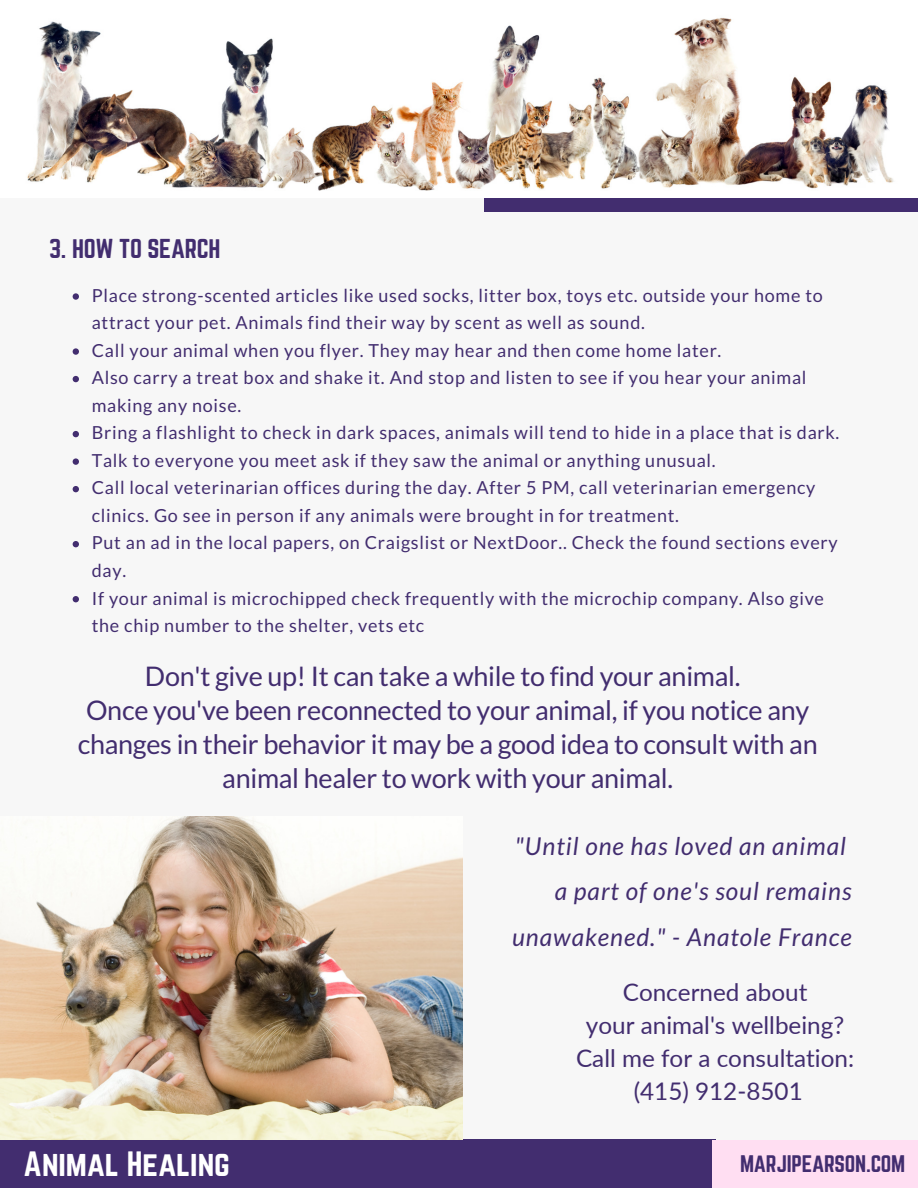
<style>
.page{position:relative;width:918px;height:1188px;background:#f7f7f7}
.page>*{position:absolute;margin:0;border:0;box-sizing:border-box;transform-origin:0 0}
.t1{font:31.5px "Norwester";color:#fff}
.t2{font:27px/33.9px "Lato";letter-spacing:-.01em;color:#422d6f;text-align:center}
.t3{font:italic 24.6px/45.5px "Lato";letter-spacing:.04em;color:#422d6f;text-align:right}
.t4{font:24.3px/33px "Lato";color:#422d6f;text-align:center}
.t5{font:24px "Norwester";letter-spacing:-.01em;color:#422d6f}
.t6{font:21px "Norwester";letter-spacing:-.01em;color:#422d6f}
.t7{font:18px/27.5px "Lato";letter-spacing:.04em;color:#422d6f}
</style>
<div class="page">
<div style="left:0;top:1140px;width:716px;height:48px;background:#422d6f"></div>
<div style="left:712px;top:1140px;width:206px;height:48px;background:#ffdef2"></div>
<div style="left:485px;top:198px;width:433px;height:14px;background:#422d6f"></div>
<img style="left:0;top:817px;width:462px;height:322px">
<img style="left:27px;top:18px;width:866px;height:173px">
<svg style="left:73px;top:293px;width:6px;height:7px"></svg>
<svg style="left:73px;top:348px;width:6px;height:7px"></svg>
<svg style="left:73px;top:376px;width:6px;height:6px"></svg>
<svg style="left:73px;top:431px;width:6px;height:6px"></svg>
<svg style="left:73px;top:458px;width:6px;height:7px"></svg>
<svg style="left:73px;top:486px;width:6px;height:6px"></svg>
<svg style="left:73px;top:541px;width:6px;height:6px"></svg>
<svg style="left:73px;top:596px;width:6px;height:6px"></svg>
<h3 class="t5" style="left:49px;top:237px;width:173px">3. HOW TO SEARCH</h3>
<p class="t7" style="left:92px;top:281px;width:749px">Place strong-scented articles like used socks, litter box, toys etc. outside your home to attract your pet. Animals find their way by scent as well as sound.<br>Call your animal when you flyer. They may hear and then come home later.<br>Also carry a treat box and shake it. And stop and listen to see if you hear your animal making any noise.<br>Bring a flashlight to check in dark spaces, animals will tend to hide in a place that is dark.<br>Talk to everyone you meet ask if they saw the animal or anything unusual.<br>Call local veterinarian offices during the day. After 5 PM, call veterinarian emergency clinics. Go see in person if any animals were brought in for treatment.<br>Put an ad in the local papers, on Craigslist or NextDoor.. Check the found sections every day.<br>If your animal is microchipped check frequently with the microchip company. Also give the chip number to the shelter, vets etc</p>
<h2 class="t2" style="left:78px;top:659px;width:741px">Don't give up! It can take a while to find your animal.<br>Once you've been reconnected to your animal, if you notice any changes in their behavior it may be a good idea to consult with an animal healer to work with your animal.</h2>
<h3 class="t3" style="left:512px;top:822px;width:341px">"Until one has loved an animal a part of one's soul remains unawakened." - Anatole France</h3>
<h3 class="t4" style="left:576px;top:975px;width:280px">Concerned about<br>your animal's wellbeing?<br>Call me for a consultation: (415) 912-8501</h3>
<h1 class="t1" style="left:24px;top:1148px;width:208px">Animal Healing</h1>
<p class="t6" style="left:740px;top:1154px;width:167px">MARJIPEARSON.COM</p>
</div>
